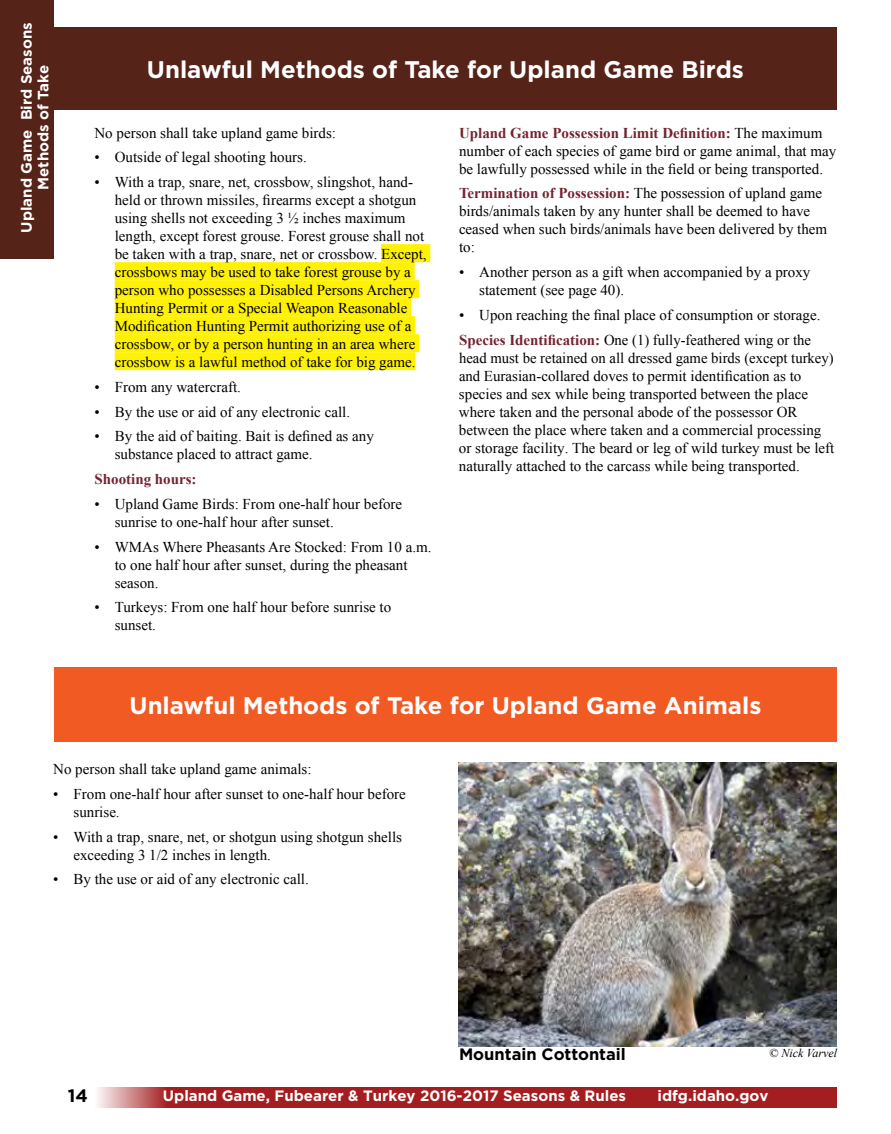
<style>
.page{position:relative;width:891px;height:1134px;background:#fff}
.page>*{position:absolute;margin:0;border:0;box-sizing:border-box;transform-origin:0 0}
.t1{font:700 24px "Gotham";color:#fff}
.t2{font:700 18px "Gotham";color:#000}
.t3{font:700 16.5px "Gotham";color:#000}
.t4{font:15px/18px "Times New Roman";color:#000}
.t5{font:700 15px/16.5px "Gotham";color:#fff;text-align:center}
.t6{font:700 15px "Times New Roman";color:#752331}
.t7{font:italic 12px "Times New Roman";color:#000}
.s1{font-weight:700;color:#752331}
</style>
<div class="page">
<div style="left:94px;top:1087px;width:743px;height:20px;background:#a41e21"></div>
<div style="left:381px;top:244px;width:49px;height:18px;background:#fff200"></div>
<div style="left:115px;top:262px;width:300px;height:18px;background:#fff200"></div>
<div style="left:115px;top:280px;width:304px;height:18px;background:#fff200"></div>
<div style="left:115px;top:298px;width:296px;height:18px;background:#fff200"></div>
<div style="left:115px;top:316px;width:300px;height:18px;background:#fff200"></div>
<div style="left:115px;top:334px;width:304px;height:18px;background:#fff200"></div>
<div style="left:115px;top:352px;width:301px;height:18px;background:#fff200"></div>
<div style="left:54px;top:27px;width:783px;height:82px;background:#562318"></div>
<div style="left:54px;top:667px;width:783px;height:75px;background:#f15a22"></div>
<img style="left:458px;top:762px;width:379px;height:284px">
<div style="left:0;top:0;width:54px;height:259px;background:#562318"></div>
<p class="t5" style="left:18px;top:233px;width:212px;rotate:-90deg">Upland Game Bird Seasons<br>Methods of Take</p>
<h1 class="t1" style="left:147px;top:56px;width:599px">Unlawful Methods of Take for Upland Game Birds</h1>
<p class="t4" style="left:94px;top:123px;width:243px">No person shall take upland game birds:</p>
<p class="t4" style="left:94px;top:148px;width:214px">• Outside of legal shooting hours.</p>
<p class="t4" style="left:115px;top:173px;width:313px;text-indent:-20px">• With a trap, snare, net, crossbow, slingshot, hand&shy;held or thrown missiles, firearms except a shotgun using shells not exceeding 3 ½ inches maximum length, except forest grouse. Forest grouse shall not be taken with a trap, snare, net or crossbow. Except, crossbows may be used to take forest grouse by a person who possesses a Disabled Persons Archery Hunting Permit or a Special Weapon Reasonable Modification Hunting Permit authorizing use of a crossbow, or by a person hunting in an area where crossbow is a lawful method of take for big game.</p>
<p class="t4" style="left:94px;top:378px;width:148px">• From any watercraft.</p>
<p class="t4" style="left:94px;top:402px;width:257px">• By the use or aid of any electronic call.</p>
<p class="t4" style="left:115px;top:427px;width:261px;text-indent:-20px">• By the aid of baiting. Bait is defined as any substance placed to attract game.</p>
<p class="t6" style="left:94px;top:469px;width:104px">Shooting hours:</p>
<p class="t4" style="left:115px;top:495px;width:289px;text-indent:-20px">• Upland Game Birds: From one-half hour before sunrise to one-half hour after sunset.</p>
<p class="t4" style="left:115px;top:537px;width:318px;text-indent:-20px">• WMAs Where Pheasants Are Stocked: From 10 a.m. to one half hour after sunset, during the pheasant season.</p>
<p class="t4" style="left:115px;top:598px;width:278px;text-indent:-20px">• Turkeys: From one half hour before sunrise to sunset.</p>
<p class="t4" style="left:459px;top:123px;width:379px"><span class="s1">Upland Game Possession Limit Definition:</span> The maximum number of each species of game bird or game animal, that may be lawfully possessed while in the field or being transported.</p>
<p class="t4" style="left:459px;top:184px;width:370px"><span class="s1">Termination of Possession:</span> The possession of upland game birds/animals taken by any hunter shall be deemed to have ceased when such birds/animals have been delivered by them to:</p>
<p class="t4" style="left:479px;top:263px;width:333px;text-indent:-20px">• Another person as a gift when accompanied by a proxy statement (see page 40).</p>
<p class="t4" style="left:459px;top:302px;width:363px;line-height:24.8px">• Upon reaching the final place of consumption or storage.<br><span class="s1">Species Identification:</span> One (1) fully-feathered wing or the</p>
<p class="t4" style="left:459px;top:348px;width:377px">head must be retained on all dressed game birds (except turkey) and Eurasian-collared doves to permit identification as to species and sex while being transported between the place where taken and the personal abode of the possessor OR between the place where taken and a commercial processing or storage facility. The beard or leg of wild turkey must be left naturally attached to the carcass while being transported.</p>
<h1 class="t1" style="left:130px;top:692px;width:633px">Unlawful Methods of Take for Upland Game Animals</h1>
<p class="t4" style="left:53px;top:760px;width:260px">No person shall take upland game animals:</p>
<p class="t4" style="left:74px;top:785px;width:334px;text-indent:-20px">• From one-half hour after sunset to one-half hour before sunrise.</p>
<p class="t4" style="left:74px;top:827px;width:330px;text-indent:-20px">• With a trap, snare, net, or shotgun using shotgun shells exceeding 3 1/2 inches in length.</p>
<p class="t4" style="left:53px;top:870px;width:257px">• By the use or aid of any electronic call.</p>
<p class="t3" style="left:459px;top:1045px;width:168px">Mountain Cottontail</p>
<p class="t7" style="left:769px;top:1045px;width:69px">© Nick Varvel</p>
<p class="t2" style="left:68px;top:1085px;width:21px">14</p>
<p class="t5" style="left:163px;top:1087px;width:465px">Upland Game, Fubearer &amp; Turkey 2016-2017 Seasons &amp; Rules</p>
<p class="t5" style="left:658px;top:1087px;width:113px">idfg.idaho.gov</p>
</div>
